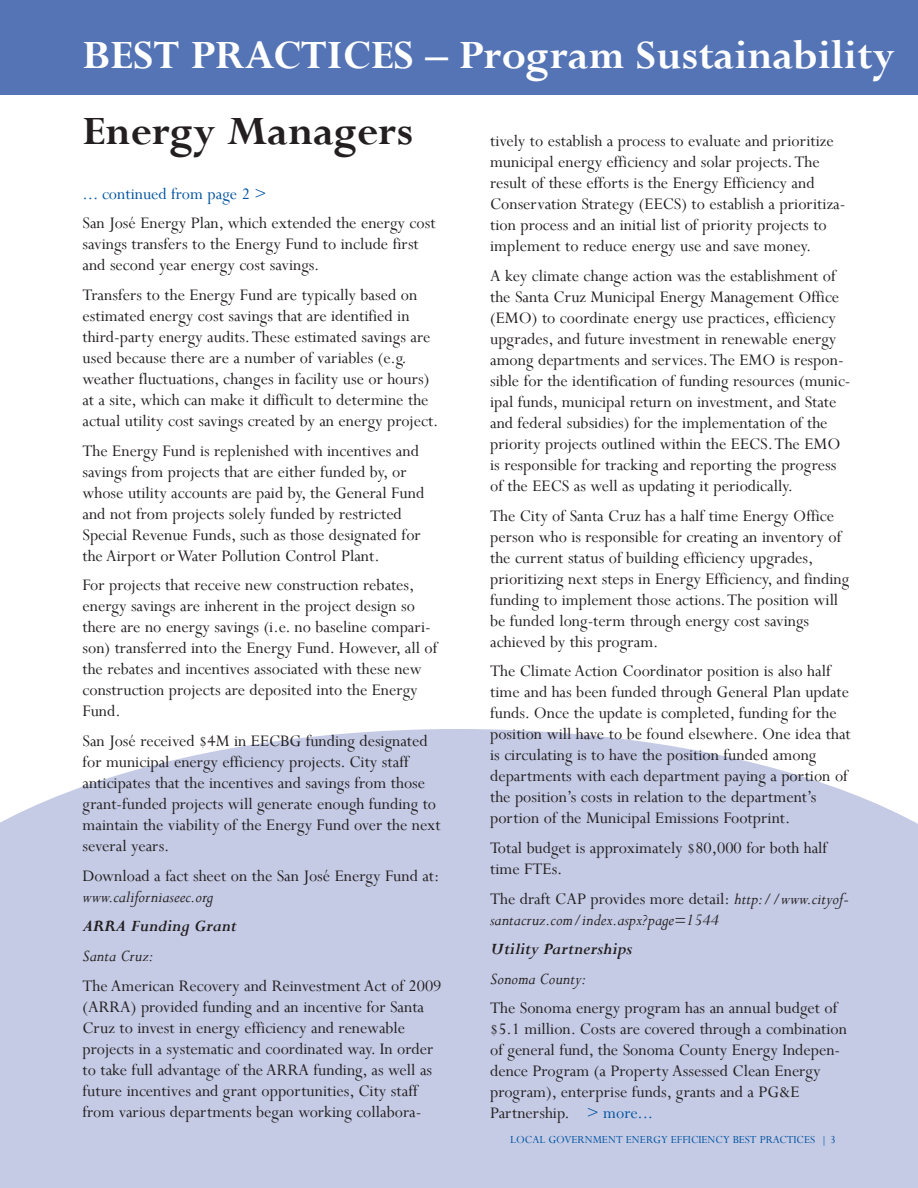
<style>
.page{position:relative;width:918px;height:1188px;background:#fff}
.page>*{position:absolute;margin:0;border:0;box-sizing:border-box;transform-origin:0 0}
.t1{font:700 45px "Perpetua";color:#fff}
.t2{font:700 45px "Perpetua";color:#231f20}
.t3{font:18px/21px "Perpetua";color:#231f20}
.t4{font:italic 18px/21px "Perpetua";color:#231f20}
.t5{font:italic 700 18px "Perpetua";color:#231f20}
.t6{font:18px "Perpetua";color:#0153a0}
.t7{font:12px "Perpetua";color:#0153a0}
.s1{font-style:italic}
.s2{font-style:normal}
.s3{color:#0153a0}
</style>
<div class="page">
<svg style="left:0;top:729px;width:918px;height:121px;fill:#c5cbe5"></svg>
<div style="left:0;top:850px;width:918px;height:338px;background:#c5cbe5"></div>
<div style="left:0;top:0;width:918px;height:68px;background:#5474b5"></div>
<div style="left:0;top:27px;width:918px;height:67px;background:#5474b5"></div>
<p class="t1" style="left:82px;top:27px;width:814px">BEST PRACTICES – Program Sustainability</p>
<p class="t2" style="left:82px;top:103px;width:332px">Energy Managers</p>
<p class="t6" style="left:82px;top:182px;width:185px">... continued from page 2 &gt;</p>
<p class="t3" style="left:82px;top:212px;width:355px">San José Energy Plan, which extended the energy cost savings transfers to the Energy Fund to include first and second year energy cost savings.</p>
<p class="t3" style="left:82px;top:284px;width:358px">Transfers to the Energy Fund are typically based on estimated energy cost savings that are identified in third-party energy audits. These estimated savings are used because there are a number of variables (e.g. weather fluctuations, changes in facility use or hours) at a site, which can make it difficult to determine the actual utility cost savings created by an energy project.</p>
<p class="t3" style="left:82px;top:440px;width:343px">The Energy Fund is replenished with incentives and savings from projects that are either funded by, or whose utility accounts are paid by, the General Fund and not from projects solely funded by restricted Special Revenue Funds, such as those designated for the Airport or Water Pollution Control Plant.</p>
<p class="t3" style="left:82px;top:574px;width:357px">For projects that receive new construction rebates, energy savings are inherent in the project design so there are no energy savings (i.e. no baseline compari&shy;son) transferred into the Energy Fund. However, all of the rebates and incentives associated with these new construction projects are deposited into the Energy Fund.</p>
<p class="t3" style="left:82px;top:730px;width:360px">San José received $4M in EECBG funding designated for municipal energy efficiency projects. City staff anticipates that the incentives and savings from those grant-funded projects will generate enough funding to maintain the viability of the Energy Fund over the next several years.</p>
<p class="t3" style="left:82px;top:865px;width:358px">Download a fact sheet on the San José Energy Fund at: <span class="s1">www.californiaseec.org</span></p>
<p class="t5" style="left:82px;top:915px;width:156px">ARRA Funding Grant</p>
<p class="t4" style="left:82px;top:945px;width:73px">Santa Cruz:</p>
<p class="t3" style="left:82px;top:975px;width:361px">The American Recovery and Reinvestment Act of 2009 (ARRA) provided funding and an incentive for Santa<br>Cruz to invest in energy efficiency and renewable</p>
<p class="t3" style="left:82px;top:1038px;width:352px">projects in a systematic and coordinated way. In order to take full advantage of the ARRA funding, as well as future incentives and grant opportunities, City staff from various departments began working collabora-</p>
<p class="t3" style="left:490px;top:130px;width:357px">tively to establish a process to evaluate and prioritize municipal energy efficiency and solar projects. The result of these efforts is the Energy Efficiency and Conservation Strategy (EECS) to establish a prioritiza&shy;tion process and an initial list of priority projects to implement to reduce energy use and save money.</p>
<p class="t3" style="left:490px;top:265px;width:362px">A key climate change action was the establishment of the Santa Cruz Municipal Energy Management Office (EMO) to coordinate energy use practices, efficiency upgrades, and future investment in renewable energy among departments and services.The EMO is respon&shy;sible for the identification of funding resources (munic&shy;ipal funds, municipal return on investment, and State and federal subsidies) for the implementation of the priority projects outlined within the EECS.The EMO is responsible for tracking and reporting the progress of the EECS as well as updating it periodically.</p>
<p class="t3" style="left:490px;top:505px;width:353px">The City of Santa Cruz has a half time Energy Office person who is responsible for creating an inventory of the current status of building efficiency upgrades,</p>
<p class="t3" style="left:490px;top:568px;width:361px">prioritizing next steps in Energy Efficiency, and finding funding to implement those actions. The position will be funded long-term through energy cost savings achieved by this program.</p>
<p class="t3" style="left:490px;top:660px;width:362px">The Climate Action Coordinator position is also half time and has been funded through General Plan update funds. Once the update is completed, funding for the position will have to be found elsewhere. One idea that is circulating is to have the position funded among departments with each department paying a portion of the position’s costs in relation to the department’s</p>
<p class="t3" style="left:490px;top:807px;width:302px">portion of the Municipal Emissions Footprint.</p>
<p class="t3" style="left:490px;top:837px;width:339px">Total budget is approximately $80,000 for both half time FTEs.</p>
<p class="t4" style="left:490px;top:887px;width:360px"><span class="s2">The draft CAP provides more detail:</span> http://www.cityof&shy;santacruz.com/index.aspx?page=1544</p>
<p class="t5" style="left:490px;top:938px;width:144px">Utility Partnerships</p>
<p class="t4" style="left:490px;top:968px;width:98px">Sonoma County:</p>
<p class="t3" style="left:490px;top:997px;width:358px">The Sonoma energy program has an annual budget of $5.1 million. Costs are covered through a combination of general fund, the Sonoma County Energy Indepen&shy;dence Program (a Property Assessed Clean Energy program), enterprise funds, grants and a PG&amp;E Partnership. <span class="s3">&gt; more...</span></p>
<p class="t7" style="left:510px;top:1132px;width:13px">Local</p>
<p class="t7" style="left:548px;top:1132px;width:135px">Government Energy Efficie</p>
<p class="t7" style="left:708px;top:1132px;width:37px">ncy Best</p>
<p class="t7" style="left:760px;top:1132px;width:13px">Practices</p>
<p class="t7" style="left:821px;top:1132px;width:16px">|3</p>
</div>
